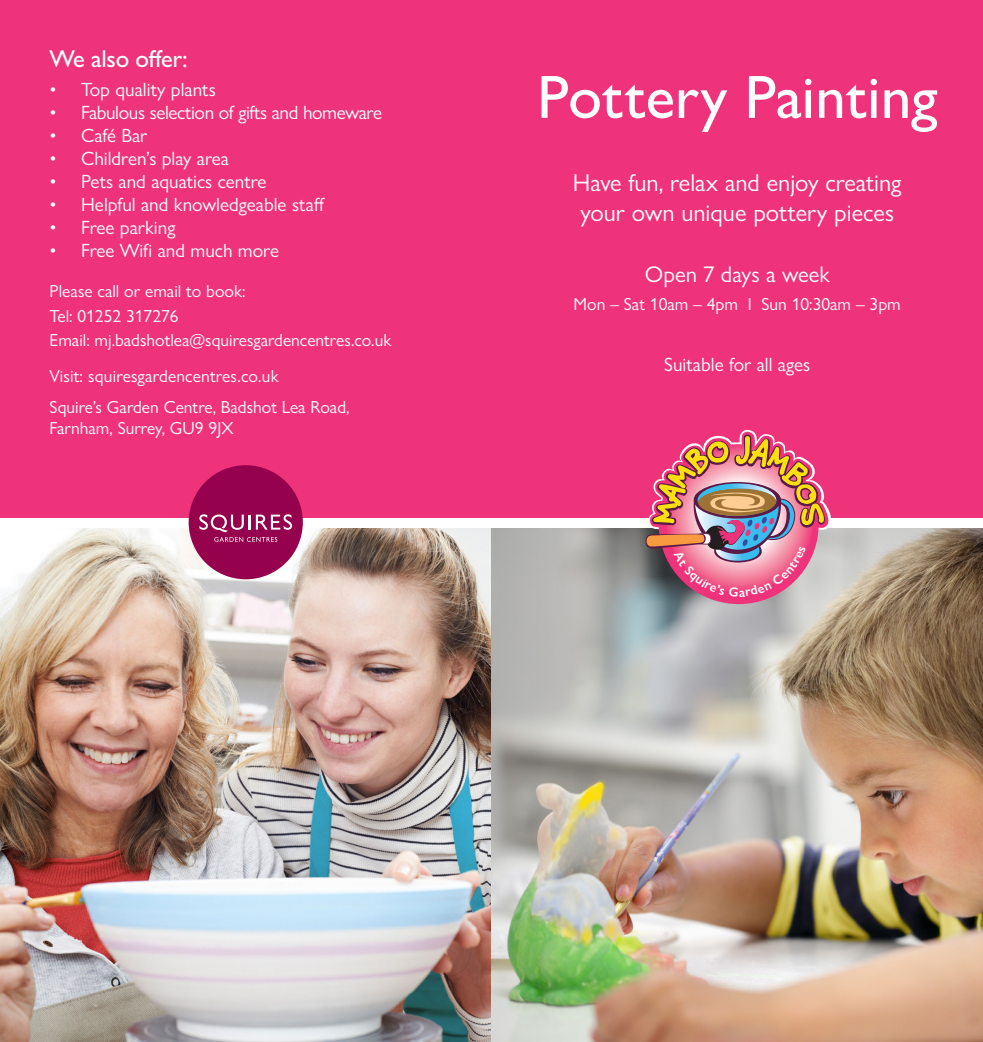
<style>
.page{position:relative;width:983px;height:1042px;background:#fff}
.page>*{position:absolute;margin:0;border:0;box-sizing:border-box;transform-origin:0 0}
.t1{font:500 61.25px "Gill Sans Nova";color:#fff}
.t2{font:24.5px/29.4px "Gill Sans Nova";color:#fff;text-align:center}
.t3{font:500 24.5px "Gill Sans Nova";letter-spacing:-.01em;color:#fff}
.t4{font:22.75px "Gill Sans Nova";color:#fff}
.t5{font:19.25px "Gill Sans Nova";color:#fff}
.t6{font:19.25px "Gill Sans Nova";letter-spacing:-.02em;color:#fff}
.t7{font:17.5px/21px "Gill Sans Nova";color:#fff}
</style>
<div class="page">
<div style="left:0;top:0;width:982px;height:1042px;background:#ef337b"></div>
<img style="left:0;top:528px;width:491px;height:514px">
<img style="left:491px;top:528px;width:491px;height:514px">
<div style="left:0;top:518px;width:982px;height:10px;background:#fff"></div>
<div style="left:189px;top:465px;width:114px;height:114px;background:#96014d;border-radius:50%"></div>
<svg style="left:199px;top:514px;width:93px;height:28px"></svg>
<img style="left:645px;top:429px;width:185px;height:175px">
<p class="t3" style="left:50px;top:44px;width:140px">We also offer:</p>
<p class="t5" style="left:50px;top:77px;width:168px">• Top quality plants</p>
<p class="t6" style="left:50px;top:100px;width:334px">• Fabulous selection of gifts and homeware</p>
<p class="t5" style="left:50px;top:123px;width:99px">• Café Bar</p>
<p class="t5" style="left:50px;top:147px;width:181px">• Children’s play area</p>
<p class="t5" style="left:50px;top:170px;width:218px">• Pets and aquatics centre</p>
<p class="t5" style="left:50px;top:193px;width:276px">• Helpful and knowledgeable staff</p>
<p class="t5" style="left:50px;top:216px;width:127px">• Free parking</p>
<p class="t5" style="left:50px;top:239px;width:231px">• Free Wifi and much more</p>
<p class="t7" style="left:50px;top:281px;width:197px">Please call or email to book:</p>
<p class="t7" style="left:50px;top:305px;width:130px">Tel: 01252 317276</p>
<p class="t7" style="left:50px;top:330px;width:343px">Email: mj.badshotlea@squiresgardencentres.co.uk</p>
<p class="t7" style="left:50px;top:366px;width:230px">Visit: squiresgardencentres.co.uk</p>
<p class="t7" style="left:50px;top:396px;width:301px">Squire’s Garden Centre, Badshot Lea Road,<br>Farnham, Surrey, GU9 9JX</p>
<p class="t1" style="left:537px;top:60px;width:402px">Pottery Painting</p>
<p class="t2" style="left:572px;top:168px;width:330px">Have fun, relax and enjoy creating your own unique pottery pieces</p>
<p class="t4" style="left:644px;top:260px;width:186px">Open 7 days a week</p>
<p class="t7" style="left:573px;top:293px;width:328px">Mon – Sat 10am – 4pm I Sun 10:30am – 3pm</p>
<p class="t5" style="left:664px;top:352px;width:147px">Suitable for all ages</p>
</div>
